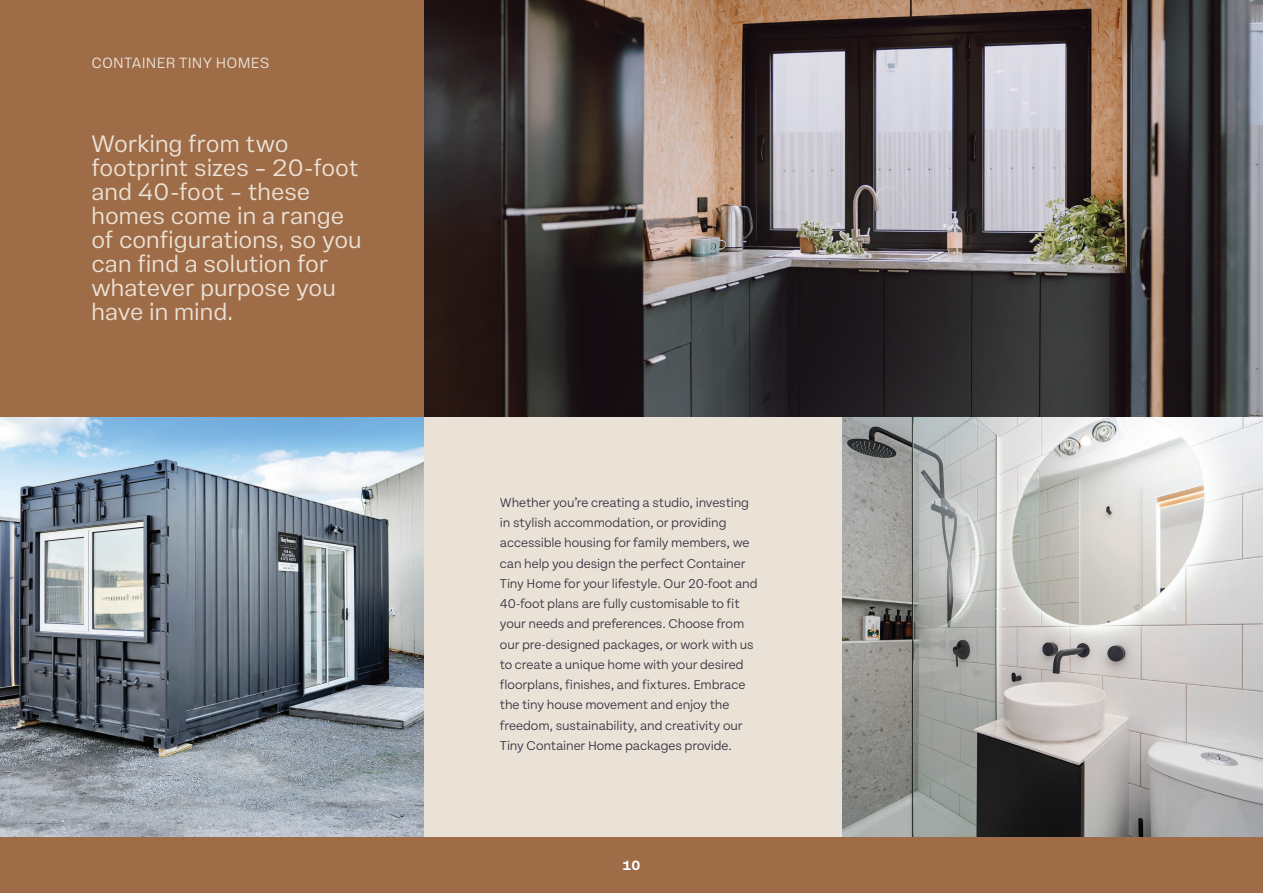
<style>
.page{position:relative;width:1263px;height:893px;background:#fff}
.page>*{position:absolute;margin:0;border:0;box-sizing:border-box;transform-origin:0 0}
.t1{font:300 24px/24px "Vinila";color:#ebe2d7}
.t2{font:300 15px "Vinila";letter-spacing:.015em;color:#ebe2d7}
.t3{font:300 13.5px/20.2px "Tenon";letter-spacing:-.01em;color:#30303d}
.t4{font:700 13.5px "Vinila";color:#fff}
</style>
<div class="page">
<div style="left:423px;top:417px;width:419px;height:422px;background:#ebe2d7"></div>
<img style="left:0;top:417px;width:423px;height:421px">
<img style="left:842px;top:417px;width:421px;height:421px">
<img style="left:423px;top:0;width:840px;height:417px">
<div style="left:0;top:0;width:423px;height:417px;background:#9e6c47"></div>
<div style="left:0;top:838px;width:1263px;height:55px;background:#9e6c47"></div>
<p class="t2" style="left:91px;top:54px;width:179px">CONTAINER TINY HOMES</p>
<h1 class="t1" style="left:91px;top:132px;width:272px">Working from two footprint sizes – 20-foot and 40-foot – these homes come in a range of configurations, so you can find a solution for whatever purpose you have in mind.</h1>
<p class="t3" style="left:500px;top:493px;width:259px">Whether you’re creating a studio, investing in stylish accommodation, or providing accessible housing for family members, we can help you design the perfect Container Tiny Home for your lifestyle. Our 20-foot and 40-foot plans are fully customisable to fit your needs and preferences. Choose from our pre-designed packages, or work with us to create a unique home with your desired floorplans, finishes, and fixtures. Embrace the tiny house movement and enjoy the freedom, sustainability, and creativity our Tiny Container Home packages provide.</p>
<p class="t4" style="left:622px;top:857px;width:19px">10</p>
</div>
